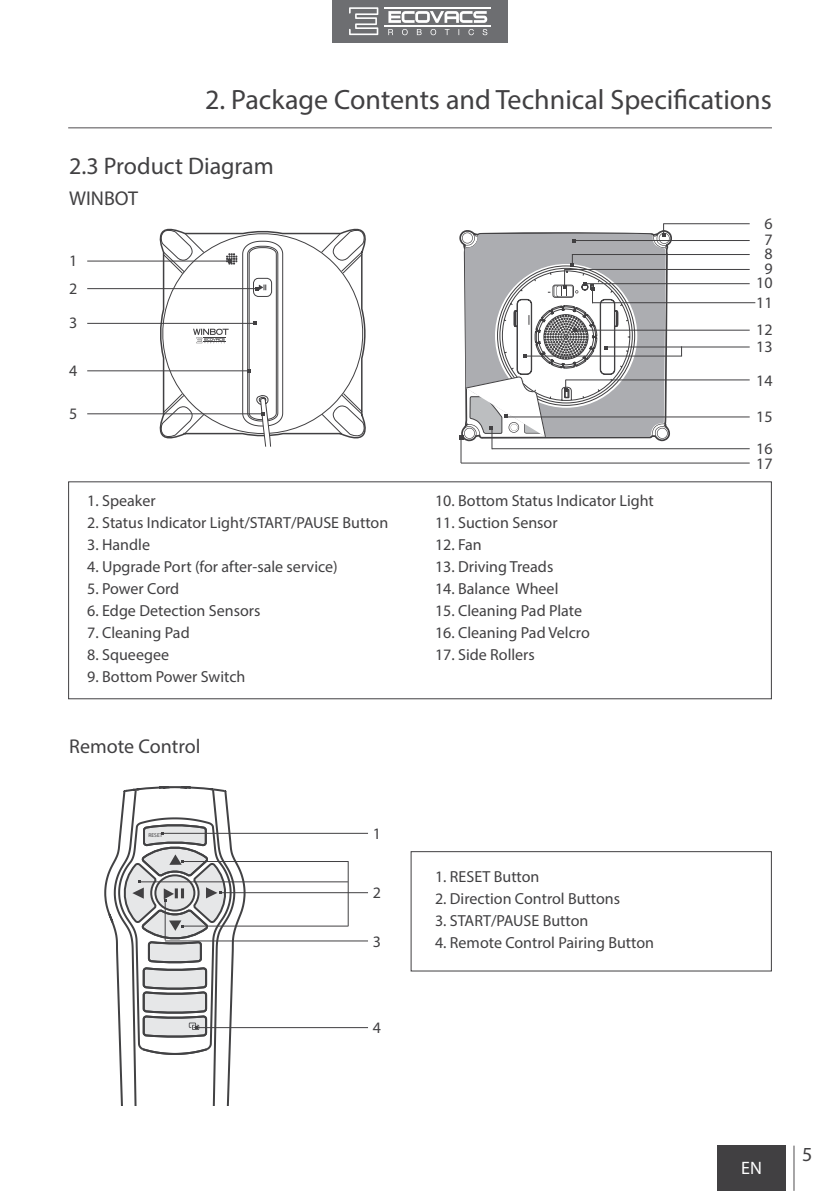
<style>
.page{position:relative;width:840px;height:1191px;background:#fff}
.page>*{position:absolute;margin:0;border:0;box-sizing:border-box;transform-origin:0 0}
.t1{font:28px "Myriad Pro";color:#414042}
.t2{font:24px "Myriad Pro";color:#414042}
.t3{font:20px "Myriad Pro";color:#414042}
.t4{font:18px "Myriad Pro";color:#fff}
.t5{font:16px/28.2px "Myriad Pro";color:#414042}
.t6{font:5.6px "Myriad Pro";color:#414042}
</style>
<div class="page">
<div style="left:332px;top:0;width:175px;height:43px;background:#6d6e71"></div>
<svg style="left:349px;top:7px;width:29px;height:28px"></svg>
<svg style="left:388px;top:11px;width:99px;height:12px"></svg>
<hr style="left:384px;top:25px;width:106px;height:2px;background:#fff">
<hr style="left:384px;top:7px;width:106px;height:2px;background:#fff">
<svg style="left:388px;top:29px;width:99px;height:6px"></svg>
<hr style="left:793px;top:1145px;width:1px;height:45px;background:#504d4f">
<div style="left:717px;top:1145px;width:68px;height:46px;background:#414042"></div>
<svg style="left:152px;top:232px;width:214px;height:203px"></svg>
<svg style="left:161px;top:228px;width:203px;height:211px"></svg>
<svg style="left:104px;top:832px;width:142px;height:273px"></svg>
<hr style="left:162px;top:833px;width:206px;height:1px;background:#414042">
<hr style="left:183px;top:861px;width:165px;height:1px;background:#414042">
<hr style="left:347px;top:861px;width:1px;height:65px;background:#414042">
<hr style="left:165px;top:940px;width:203px;height:1px;background:#414042">
<hr style="left:220px;top:892px;width:148px;height:1px;background:#414042">
<hr style="left:139px;top:881px;width:209px;height:1px;background:#414042">
<hr style="left:183px;top:925px;width:165px;height:1px;background:#414042">
<hr style="left:196px;top:1027px;width:172px;height:1px;background:#414042">
<svg style="left:117px;top:786px;width:115px;height:270px"></svg>
<hr style="left:68px;top:127px;width:703px;height:1px;background:#504d4f">
<div style="left:68px;top:481px;width:703px;height:218px;border:1px solid #414042"></div>
<div style="left:410px;top:851px;width:361px;height:120px;border:1px solid #414042"></div>
<hr style="left:87px;top:260px;width:143px;height:1px;background:#414042">
<hr style="left:87px;top:288px;width:170px;height:1px;background:#414042">
<hr style="left:87px;top:323px;width:168px;height:1px;background:#414042">
<hr style="left:87px;top:370px;width:162px;height:1px;background:#414042">
<hr style="left:87px;top:413px;width:176px;height:1px;background:#414042">
<svg style="left:193px;top:241px;width:90px;height:206px"></svg>
<hr style="left:663px;top:223px;width:86px;height:1px;background:#414042">
<hr style="left:572px;top:240px;width:177px;height:1px;background:#414042">
<hr style="left:571px;top:254px;width:178px;height:1px;background:#414042">
<hr style="left:564px;top:269px;width:185px;height:1px;background:#414042">
<hr style="left:576px;top:330px;width:173px;height:1px;background:#414042">
<hr style="left:505px;top:416px;width:244px;height:1px;background:#414042">
<hr style="left:491px;top:448px;width:258px;height:1px;background:#414042">
<hr style="left:461px;top:462px;width:288px;height:1px;background:#414042">
<hr style="left:586px;top:283px;width:163px;height:1px;background:#414042">
<hr style="left:591px;top:302px;width:164px;height:1px;background:#414042">
<hr style="left:606px;top:346px;width:143px;height:1px;background:#414042">
<hr style="left:525px;top:355px;width:156px;height:1px;background:#414042">
<hr style="left:565px;top:379px;width:184px;height:1px;background:#414042">
<svg style="left:459px;top:223px;width:210px;height:240px"></svg>
<h1 class="t1" style="left:205px;top:82px;width:568px">2. Package Contents and Technical Specifications</h1>
<h2 class="t2" style="left:69px;top:151px;width:206px">2.3 Product Diagram</h2>
<p class="t3" style="left:69px;top:186px;width:70px">WINBOT</p>
<p class="t5" style="left:69px;top:246px;width:10px">1<br>2</p>
<p class="t5" style="left:69px;top:308px;width:10px">3</p>
<p class="t5" style="left:69px;top:356px;width:10px">4</p>
<p class="t5" style="left:69px;top:399px;width:10px">5</p>
<p class="t5" style="left:87px;top:486px;width:70px">1. Speaker</p>
<p class="t5" style="left:87px;top:508px;width:302px">2. Status Indicator Light/START/PAUSE Button</p>
<p class="t5" style="left:87px;top:530px;width:64px">3. Handle</p>
<p class="t5" style="left:87px;top:552px;width:252px">4. Upgrade Port (for after-sale service)</p>
<p class="t5" style="left:87px;top:574px;width:93px">5. Power Cord</p>
<p class="t5" style="left:87px;top:596px;width:175px">6. Edge Detection Sensors</p>
<p class="t5" style="left:87px;top:618px;width:104px">7. Cleaning Pad</p>
<p class="t5" style="left:87px;top:640px;width:83px">8. Squeegee</p>
<p class="t5" style="left:87px;top:662px;width:160px">9. Bottom Power Switch</p>
<p class="t3" style="left:69px;top:733px;width:133px">Remote Control</p>
<p class="t6" style="left:148px;top:831px;width:16px">RESET</p>
<p class="t5" style="left:372px;top:819px;width:10px">1</p>
<p class="t5" style="left:372px;top:878px;width:10px">2</p>
<p class="t5" style="left:372px;top:927px;width:10px">3</p>
<p class="t5" style="left:372px;top:1013px;width:10px">4</p>
<p class="t5" style="left:435px;top:486px;width:220px">10. Bottom Status Indicator Light</p>
<p class="t5" style="left:435px;top:508px;width:124px">11. Suction Sensor</p>
<p class="t5" style="left:435px;top:530px;width:48px">12. Fan</p>
<p class="t5" style="left:435px;top:552px;width:120px">13. Driving Treads</p>
<p class="t5" style="left:435px;top:574px;width:125px">14. Balance Wheel</p>
<p class="t5" style="left:435px;top:596px;width:149px">15. Cleaning Pad Plate</p>
<p class="t5" style="left:435px;top:618px;width:156px">16. Cleaning Pad Velcro</p>
<p class="t5" style="left:435px;top:640px;width:101px">17. Side Rollers</p>
<p class="t5" style="left:435px;top:862px;width:106px">1. RESET Button</p>
<p class="t5" style="left:435px;top:884px;width:186px">2. Direction Control Buttons</p>
<p class="t5" style="left:435px;top:906px;width:155px">3. START/PAUSE Button</p>
<p class="t5" style="left:435px;top:928px;width:220px">4. Remote Control Pairing Button</p>
<p class="t5" style="left:763px;top:208px;width:10px;line-height:30.6px">6<br>8</p>
<p class="t5" style="left:755px;top:262px;width:18px;line-height:13.6px;text-align:center">9<br>10</p>
<p class="t5" style="left:755px;top:289px;width:18px;line-height:26.8px">11<br>12</p>
<p class="t5" style="left:755px;top:330px;width:18px;line-height:33.6px">13<br>14</p>
<p class="t5" style="left:755px;top:400px;width:18px;line-height:31.8px">15<br>16</p>
<p class="t5" style="left:755px;top:449px;width:18px">17</p>
<p class="t5" style="left:763px;top:225px;width:10px">7</p>
<p class="t4" style="left:727px;top:1156px;width:47px">FR-CA</p>
<p class="t4" style="left:740px;top:1157px;width:22px">EN</p>
<p class="t3" style="left:801px;top:1142px;width:12px">5</p>
</div>
